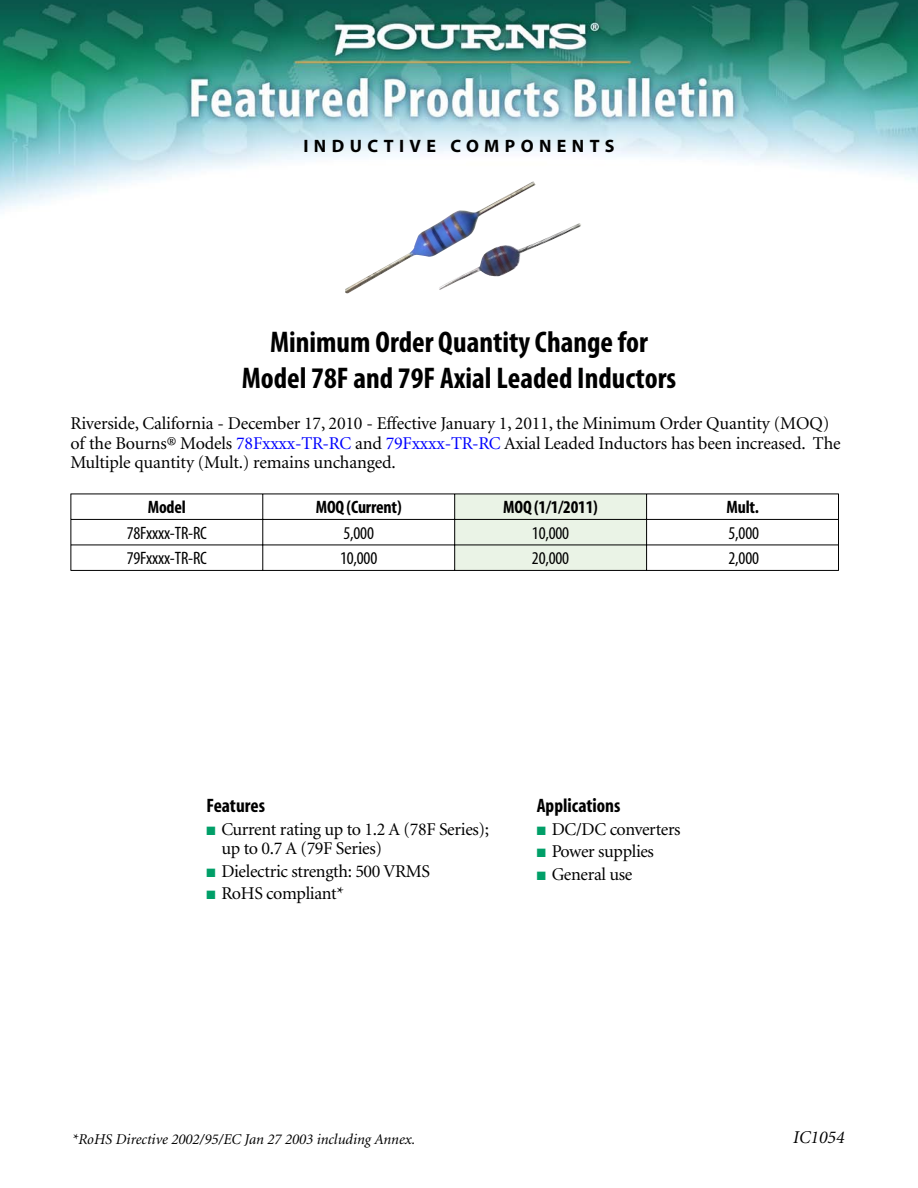
<style>
.page{position:relative;width:918px;height:1188px;background:#fff}
.page>*{position:absolute;margin:0;border:0;box-sizing:border-box;transform-origin:0 0}
.t1{font:700 condensed 30px/36px "Myriad Pro";color:#000;text-align:center}
.t2{font:700 condensed 19.5px "Myriad";color:#000}
.t3{font:18px/19.5px "Minion";letter-spacing:-.01em;color:#000}
.t4{font:condensed 18px "Myriad";letter-spacing:-.01em;color:#000}
.t5{font:700 condensed 18px "Myriad";letter-spacing:-.01em;color:#000}
.t6{font:700 18px "Myriad Pro";letter-spacing:.3em;color:#000}
.t7{font:italic 18px "Minion";color:#000}
.t8{font:italic 15px "Minion";color:#000}
.s1{color:#00f}
.s2{color:#009f68}
</style>
<div class="page">
<img style="left:0;top:0;width:918px;height:209px">
<hr style="left:70px;top:494px;width:193px;height:1px;background:#000">
<hr style="left:263px;top:494px;width:192px;height:1px;background:#000">
<hr style="left:647px;top:494px;width:192px;height:1px;background:#000">
<hr style="left:70px;top:519px;width:193px;height:1px;background:#000">
<hr style="left:263px;top:519px;width:192px;height:1px;background:#000">
<hr style="left:647px;top:519px;width:192px;height:1px;background:#000">
<hr style="left:70px;top:545px;width:193px;height:1px;background:#000">
<svg style="left:70px;top:494px;width:1px;height:76px"></svg>
<hr style="left:263px;top:545px;width:192px;height:1px;background:#000">
<svg style="left:262px;top:494px;width:1px;height:76px"></svg>
<hr style="left:647px;top:545px;width:192px;height:1px;background:#000">
<svg style="left:454px;top:494px;width:193px;height:76px;background:#dfe8dc"></svg>
<svg style="left:838px;top:495px;width:1px;height:75px"></svg>
<hr style="left:70px;top:570px;width:769px;height:1px;background:#000">
<img style="left:345px;top:181px;width:191px;height:113px">
<img style="left:439px;top:223px;width:142px;height:67px">
<p class="t6" style="left:303px;top:135px;width:313px">INDUCTIVE COMPONENTS</p>
<h1 class="t1" style="left:242px;top:327px;width:436px">Minimum Order Quantity Change for<br>Model 78F and 79F Axial Leaded Inductors</h1>
<p class="t3" style="left:70px;top:415px;width:772px">Riverside, California - December 17, 2010 - Effective January 1, 2011, the Minimum Order Quantity (MOQ) of the Bourns® Models <span class="s1">78Fxxxx-TR-RC</span> and <span class="s1">79Fxxxx-TR-RC</span> Axial Leaded Inductors has been increased. The<br>Multiple quantity (Mult.) remains unchanged.</p>
<p class="t5" style="left:148px;top:497px;width:40px">Model</p>
<p class="t5" style="left:316px;top:497px;width:87px">MOQ (Current)</p>
<p class="t5" style="left:503px;top:497px;width:96px">MOQ (1/1/2011)</p>
<p class="t5" style="left:727px;top:497px;width:34px">Mult.</p>
<p class="t4" style="left:127px;top:524px;width:82px">78Fxxxx-TR-RC</p>
<p class="t4" style="left:343px;top:524px;width:32px">5,000</p>
<p class="t4" style="left:532px;top:524px;width:39px">10,000</p>
<p class="t4" style="left:729px;top:524px;width:32px">5,000</p>
<p class="t4" style="left:127px;top:550px;width:82px">79Fxxxx-TR-RC</p>
<p class="t4" style="left:340px;top:550px;width:39px">10,000</p>
<p class="t4" style="left:532px;top:550px;width:39px">20,000</p>
<p class="t4" style="left:729px;top:550px;width:32px">2,000</p>
<p class="t2" style="left:206px;top:794px;width:60px">Features</p>
<p class="t3" style="left:221px;top:821px;width:269px;text-indent:-15px"><span class="s2">■</span> Current rating up to 1.2 A (78F Series); up to 0.7 A (79F Series)</p>
<p class="t3" style="left:206px;top:863px;width:225px"><span class="s2">■</span> Dielectric strength: 500 VRMS</p>
<p class="t3" style="left:206px;top:885px;width:139px"><span class="s2">■</span> RoHS compliant*</p>
<p class="t2" style="left:537px;top:794px;width:85px">Applications</p>
<p class="t3" style="left:537px;top:821px;width:145px"><span class="s2">■</span> DC/DC converters</p>
<p class="t3" style="left:537px;top:843px;width:119px"><span class="s2">■</span> Power supplies</p>
<p class="t3" style="left:537px;top:866px;width:97px"><span class="s2">■</span> General use</p>
<p class="t8" style="left:72px;top:1134px;width:345px">*RoHS Directive 2002/95/EC Jan 27 2003 including Annex.</p>
<p class="t7" style="left:793px;top:1130px;width:53px">IC1054</p>
</div>
